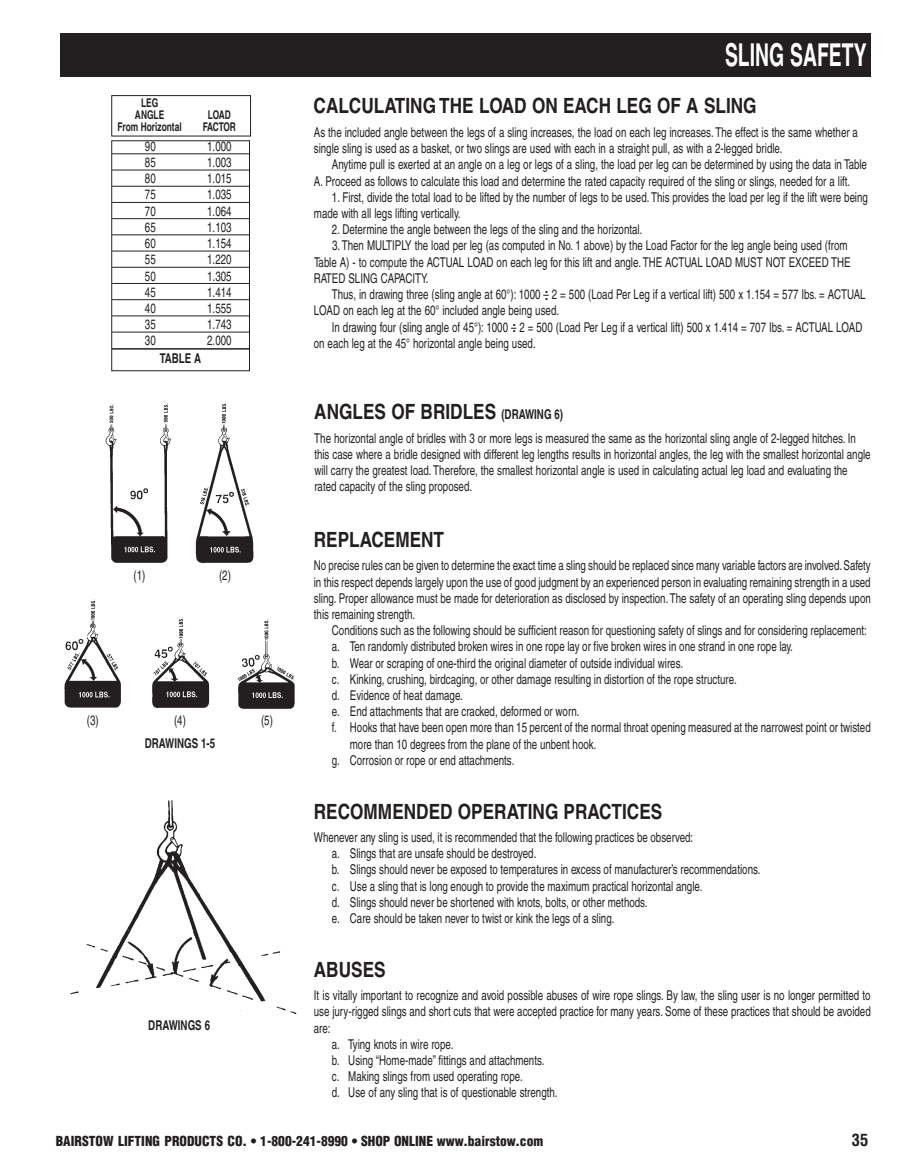
<style>
.page{position:relative;width:905px;height:1175px;background:#fff}
.page>*{position:absolute;margin:0;border:0;box-sizing:border-box;transform-origin:0 0}
.t1{font:700 condensed 31.5px "Helvetica";color:#fff;scale:.75 1}
.t2{font:700 condensed 21px "Helvetica";color:#231f20}
.t3{font:18px "Helvetica";color:#231f20}
.t4{font:700 condensed 16.5px "Helvetica";color:#231f20}
.t5{font:condensed 13.5px/16.2px "Helvetica";color:#231f20;scale:.88 1}
.t6{font:900 13.5px "Helvetica";color:#231f20}
.t7{font:900 condensed 13.5px "Helvetica";color:#231f20}
.t8{font:700 condensed 13.5px "Helvetica";color:#231f20;scale:.88 1}
.t9{font:700 condensed 12px/12px "Helvetica";color:#231f20;text-align:center;scale:.85 1}
.s1{font-size:13.5px}
.s2{font-size:18px}
.s3{font-stretch:condensed}
</style>
<div class="page">
<div style="left:111px;top:95px;width:140px;height:41px;border:1px solid #231f20"></div>
<hr style="left:112px;top:154px;width:137px;height:1px;background:#231f20">
<hr style="left:112px;top:170px;width:137px;height:1px;background:#231f20">
<hr style="left:112px;top:186px;width:137px;height:1px;background:#231f20">
<hr style="left:112px;top:202px;width:137px;height:1px;background:#231f20">
<hr style="left:112px;top:218px;width:137px;height:1px;background:#231f20">
<hr style="left:112px;top:235px;width:137px;height:1px;background:#231f20">
<hr style="left:112px;top:251px;width:137px;height:1px;background:#231f20">
<hr style="left:112px;top:267px;width:137px;height:1px;background:#231f20">
<hr style="left:112px;top:283px;width:137px;height:1px;background:#231f20">
<hr style="left:112px;top:299px;width:137px;height:1px;background:#231f20">
<hr style="left:112px;top:316px;width:137px;height:1px;background:#231f20">
<hr style="left:112px;top:332px;width:137px;height:1px;background:#231f20">
<hr style="left:112px;top:348px;width:137px;height:1px;background:#231f20">
<div style="left:111px;top:140px;width:139px;height:231px;border:1px solid #231f20"></div>
<img style="left:105px;top:403px;width:67px;height:160px">
<div style="left:61px;top:34px;width:810px;height:43px;background:#231f20"></div>
<img style="left:70px;top:800px;width:227px;height:214px">
<img style="left:195px;top:402px;width:59px;height:162px">
<img style="left:64px;top:599px;width:57px;height:109px">
<img style="left:152px;top:617px;width:58px;height:91px">
<img style="left:237px;top:619px;width:58px;height:90px">
<p class="t9" style="left:135px;top:96px;width:36px">LEG<br>ANGLE</p>
<p class="t9" style="left:208px;top:108px;width:29px">LOAD</p>
<p class="t9" style="left:117px;top:120px;width:77px">From Horizontal</p>
<p class="t9" style="left:203px;top:120px;width:41px">FACTOR</p>
<p class="t5" style="left:145px;top:138px;width:14px">90</p>
<p class="t5" style="left:207px;top:138px;width:29px">1.000</p>
<p class="t5" style="left:145px;top:154px;width:14px">85</p>
<p class="t5" style="left:207px;top:154px;width:29px">1.003</p>
<p class="t5" style="left:145px;top:170px;width:14px">80</p>
<p class="t5" style="left:207px;top:170px;width:29px">1.015</p>
<p class="t5" style="left:145px;top:187px;width:14px">75</p>
<p class="t5" style="left:207px;top:187px;width:29px">1.035</p>
<p class="t5" style="left:145px;top:203px;width:14px">70</p>
<p class="t5" style="left:207px;top:203px;width:29px">1.064</p>
<p class="t5" style="left:145px;top:219px;width:14px">65</p>
<p class="t5" style="left:207px;top:219px;width:29px">1.103</p>
<p class="t5" style="left:145px;top:235px;width:14px">60</p>
<p class="t5" style="left:207px;top:235px;width:29px">1.154</p>
<p class="t5" style="left:145px;top:251px;width:14px">55</p>
<p class="t5" style="left:207px;top:251px;width:29px">1.220</p>
<p class="t5" style="left:145px;top:268px;width:14px">50</p>
<p class="t5" style="left:207px;top:268px;width:29px">1.305</p>
<p class="t5" style="left:145px;top:284px;width:14px">45</p>
<p class="t5" style="left:207px;top:284px;width:29px">1.414</p>
<p class="t5" style="left:145px;top:300px;width:14px">40</p>
<p class="t5" style="left:207px;top:300px;width:29px">1.555</p>
<p class="t5" style="left:145px;top:316px;width:14px">35</p>
<p class="t5" style="left:207px;top:316px;width:29px">1.743</p>
<p class="t5" style="left:145px;top:332px;width:14px">30</p>
<p class="t5" style="left:207px;top:332px;width:29px">2.000</p>
<p class="t8" style="left:160px;top:350px;width:49px">TABLE A</p>
<p class="t5" style="left:133px;top:567px;width:15px">(1)</p>
<p class="t5" style="left:219px;top:567px;width:15px">(2)</p>
<p class="t5" style="left:87px;top:712px;width:15px">(3)</p>
<p class="t5" style="left:174px;top:712px;width:15px">(4)</p>
<p class="t5" style="left:261px;top:712px;width:15px">(5)</p>
<p class="t8" style="left:145px;top:734px;width:82px">DRAWINGS 1-5</p>
<p class="t8" style="left:148px;top:1016px;width:72px">DRAWINGS 6</p>
<p class="t1" style="left:725px;top:36px;width:190px">SLING SAFETY</p>
<p class="t2" style="left:313px;top:93px;width:444px">CALCULATING THE LOAD ON EACH LEG OF A SLING</p>
<p class="t5" style="left:314px;top:124px;width:620px">As the included angle between the legs of a sling increases, the load on each leg increases. The effect is the same whether a</p>
<p class="t5" style="left:314px;top:140px;width:534px">single sling is used as a basket, or two slings are used with each in a straight pull, as with a 2-legged bridle.</p>
<p class="t5" style="left:332px;top:157px;width:609px">Anytime pull is exerted at an angle on a leg or legs of a sling, the load per leg can be determined by using the data in Table</p>
<p class="t5" style="left:314px;top:173px;width:610px">A. Proceed as follows to calculate this load and determine the rated capacity required of the sling or slings, needed for a lift.</p>
<p class="t5" style="left:314px;top:189px;width:631px;text-indent:18px">1. First, divide the total load to be lifted by the number of legs to be used. This provides the load per leg if the lift were being made with all legs lifting vertically.</p>
<p class="t5" style="left:332px;top:221px;width:354px">2. Determine the angle between the legs of the sling and the horizontal.</p>
<p class="t5" style="left:332px;top:238px;width:587px">3. Then MULTIPLY the load per leg (as computed in No. 1 above) by the Load Factor for the leg angle being used (from</p>
<p class="t5" style="left:314px;top:254px;width:611px">Table A) - to compute the ACTUAL LOAD on each leg for this lift and angle. THE ACTUAL LOAD MUST NOT EXCEED THE</p>
<p class="t5" style="left:314px;top:270px;width:132px">RATED SLING CAPACITY.</p>
<p class="t5" style="left:332px;top:286px;width:608px">Thus, in drawing three (sling angle at 60°): 1000 – 2 = 500 (Load Per Leg if a vertical lift) 500 x 1.154 = 577 Ibs. = ACTUAL</p>
<p class="t5" style="left:314px;top:302px;width:280px">LOAD on each leg at the 60° included angle being used.</p>
<p class="t5" style="left:332px;top:319px;width:604px">In drawing four (sling angle of 45°): 1000 – 2 = 500 (Load Per Leg if a vertical lift) 500 x 1.414 = 707 Ibs. = ACTUAL LOAD</p>
<p class="t5" style="left:314px;top:335px;width:254px">on each leg at the 45° horizontal angle being used.</p>
<p class="t3" style="left:544px;top:280px;width:7px">..</p>
<p class="t3" style="left:512px;top:312px;width:7px">..</p>
<p class="t2" style="left:314px;top:399px;width:250px">ANGLES OF BRIDLES <span class="s1">(DRAWING 6)</span></p>
<p class="t5" style="left:314px;top:430px;width:633px">The horizontal angle of bridles with 3 or more legs is measured the same as the horizontal sling angle of 2-legged hitches. In this case where a bridle designed with different leg lengths results in horizontal angles, the leg with the smallest horizontal angle will carry the greatest load. Therefore, the smallest horizontal angle is used in calculating actual leg load and evaluating the rated capacity of the sling proposed.</p>
<p class="t2" style="left:314px;top:526px;width:132px">REPLACEMENT</p>
<p class="t5" style="left:314px;top:557px;width:634px">No precise rules can be given to determine the exact time a sling should be replaced since many variable factors are involved.Safety</p>
<p class="t5" style="left:314px;top:574px;width:634px">in this respect depends largely upon the use of good judgment by an experienced person in evaluating remaining strength in a used</p>
<p class="t5" style="left:314px;top:590px;width:634px">sling. Proper allowance must be made for deterioration as disclosed by inspection. The safety of an operating sling depends upon</p>
<p class="t5" style="left:314px;top:606px;width:117px">this remaining strength.</p>
<p class="t5" style="left:332px;top:622px;width:609px">Conditions such as the following should be sufficient reason for questioning safety of slings and for considering replacement:</p>
<p class="t5" style="left:332px;top:638px;width:525px">a. Ten randomly distributed broken wires in one rope lay or five broken wires in one strand in one rope lay.</p>
<p class="t5" style="left:332px;top:655px;width:400px">b. Wear or scraping of one-third the original diameter of outside individual wires.</p>
<p class="t5" style="left:332px;top:671px;width:461px">c. Kinking, crushing, birdcaging, or other damage resulting in distortion of the rope structure.</p>
<p class="t5" style="left:332px;top:687px;width:150px">d. Evidence of heat damage.</p>
<p class="t5" style="left:332px;top:703px;width:283px">e. End attachments that are cracked, deformed or worn.</p>
<p class="t5" style="left:332px;top:719px;width:614px">f. Hooks that have been open more than 15 percent of the normal throat opening measured at the narrowest point or twisted</p>
<p class="t5" style="left:350px;top:736px;width:282px">more than 10 degrees from the plane of the unbent hook.</p>
<p class="t5" style="left:332px;top:752px;width:209px">g. Corrosion or rope or end attachments.</p>
<p class="t2" style="left:314px;top:798px;width:350px">RECOMMENDED OPERATING PRACTICES</p>
<p class="t5" style="left:332px;top:829px;width:488px;text-indent:-18px">Whenever any sling is used, it is recommended that the following practices be observed:<br>a. Slings that are unsafe should be destroyed.<br>b. Slings should never be exposed to temperatures in excess of manufacturer’s recommendations. c. Use a sling that is long enough to provide the maximum practical horizontal angle.<br>d. Slings should never be shortened with knots, bolts, or other methods.<br>e. Care should be taken never to twist or kink the legs of a sling.</p>
<p class="t2" style="left:314px;top:956px;width:73px">ABUSES</p>
<p class="t5" style="left:314px;top:987px;width:634px">It is vitally important to recognize and avoid possible abuses of wire rope slings. By law, the sling user is no longer permitted to</p>
<p class="t5" style="left:314px;top:1003px;width:634px">use jury-rigged slings and short cuts that were accepted practice for many years. Some of these practices that should be avoided</p>
<p class="t5" style="left:314px;top:1019px;width:21px">are:</p>
<p class="t5" style="left:332px;top:1035px;width:140px">a. Tying knots in wire rope.</p>
<p class="t5" style="left:332px;top:1052px;width:243px">b. Using “Home-made” fittings and attachments.</p>
<p class="t5" style="left:332px;top:1068px;width:218px">c. Making slings from used operating rope.</p>
<p class="t5" style="left:332px;top:1084px;width:258px">d. Use of any sling that is of questionable strength.</p>
<p class="t6" style="left:400px;top:1132px;width:126px">• 1-800-241-8990</p>
<p class="t4" style="left:850px;top:1129px;width:19px"><span class="s2">9</span>3 5</p>
<p class="t7" style="left:56px;top:1132px;width:336px">BAIRSTOW LIFTING PRODUCTS CO. • 1-800-241-8990 • SHOP</p>
<p class="t6" style="left:129px;top:1132px;width:676px">BAIRSTOW LIFTING PRODUCTS CO. <span class="s3">ONLINE www.bairstow.com</span>• ATLANTA AREA CALL 404-351-2600</p>
</div>
